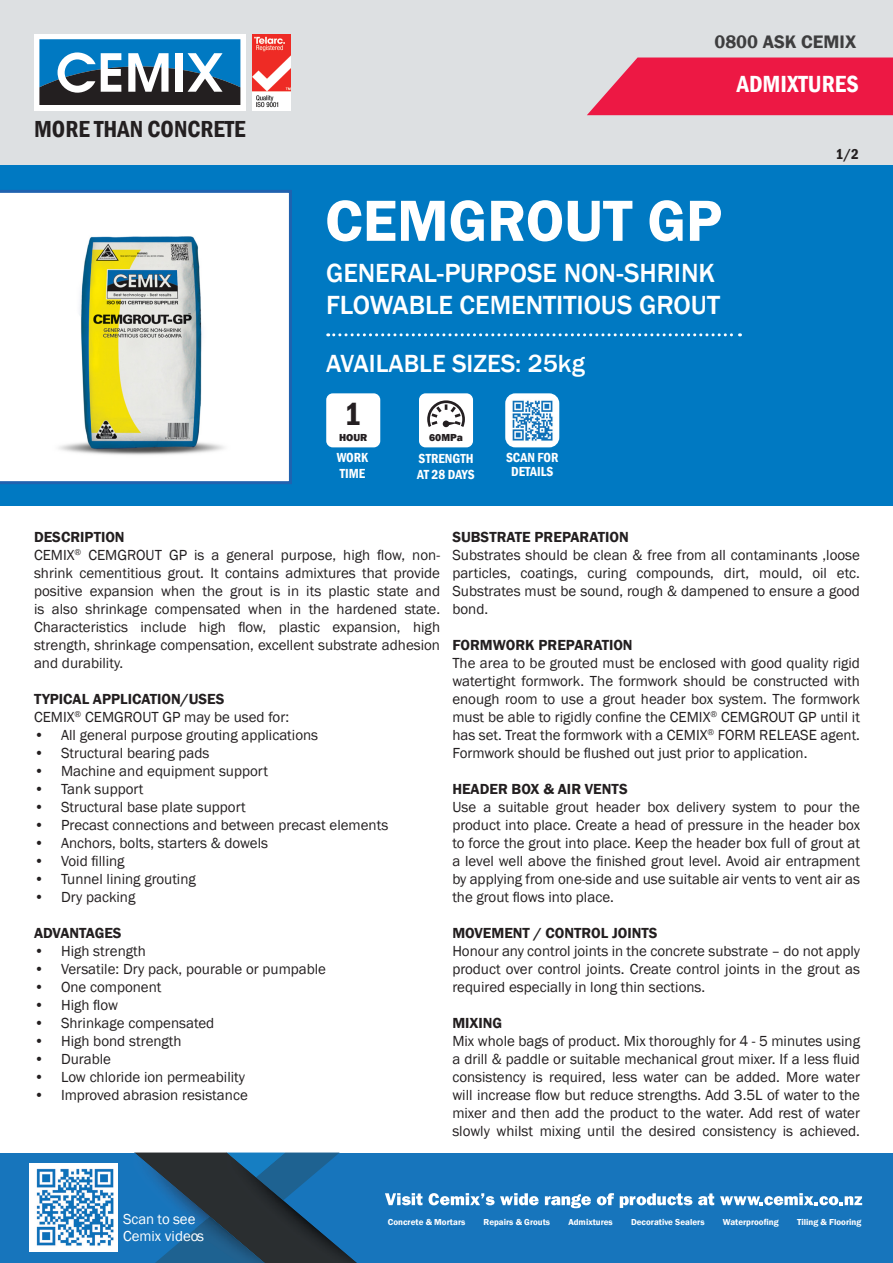
<style>
.page{position:relative;width:893px;height:1263px;background:#fff}
.page>*{position:absolute;margin:0;border:0;box-sizing:border-box;transform-origin:0 0}
.t1{font:600 60px "Franklin Gothic";color:#fff}
.t2{font:600 condensed 33.15px "Franklin Gothic";color:#241f21}
.t3{font:500 27px/32.4px "Franklin Gothic";letter-spacing:-.005em;color:#fff}
.t4{font:500 25.5px "Franklin Gothic";color:#fff}
.t5{font:600 condensed 24px "Franklin Gothic";color:#fff}
.t6{font:600 condensed 23.85px "Franklin Gothic";color:#231f20}
.t7{font:600 18.6px "Franklin Gothic";color:#3e3e3f}
.Body{font:15px/18px "Franklin Gothic";color:#231f20;text-align:justify}
.Body-2{font:600 15px "Franklin Gothic";color:#231f20}
.t8{font:600 condensed 15px "ITC Franklin Gothic";color:#231f20}
.t9{font:14.85px "Franklin Gothic";color:#fff}
.t10{font:600 condensed 13.5px/16.2px "Franklin Gothic";color:#fff}
.t11{font:800 10.5px "Franklin Gothic";color:#241f21}
.t12{font:600 8.85px "Franklin Gothic";color:#fff}
</style>
<div class="page">
<div style="left:0;top:0;width:893px;height:166px;background:#dde0e2"></div>
<div style="left:34px;top:34px;width:212px;height:76px;background:#fff"></div>
<svg style="left:40px;top:39px;width:200px;height:66px"></svg>
<img style="left:253px;top:34px;width:37px;height:76px">
<div style="left:0;top:166px;width:893px;height:340px;background:#0079c2"></div>
<svg style="left:0;top:190px;width:292px;height:294px;background:#cad9ec"></svg>
<img style="left:7px;top:193px;width:267px;height:281px">
<svg style="left:328px;top:333px;width:412px;height:3px"></svg>
<div style="left:507px;top:395px;width:51px;height:51px;background:#fff;border-radius:9px"></div>
<div style="left:505px;top:393px;width:54px;height:54px;border:3px solid #fff;border-radius:9px"></div>
<img style="left:512px;top:400px;width:41px;height:41px">
<svg style="left:587px;top:58px;width:306px;height:57px;background:#eb2851"></svg>
<div style="left:0;top:1152px;width:893px;height:111px;background:#1775bc"></div>
<img style="left:133px;top:1152px;width:93px;height:109px">
<img style="left:197px;top:1206px;width:29px;height:10px">
<img style="left:195px;top:1216px;width:31px;height:47px">
<img style="left:226px;top:1152px;width:151px;height:111px">
<div style="left:29px;top:1163px;width:89px;height:88px;background:#fff"></div>
<img style="left:36px;top:1168px;width:78px;height:78px">
<svg style="left:385px;top:1193px;width:37px;height:12px"></svg>
<svg style="left:429px;top:1193px;width:110px;height:12px"></svg>
<svg style="left:545px;top:1194px;width:46px;height:14px"></svg>
<svg style="left:597px;top:1193px;width:17px;height:12px"></svg>
<svg style="left:620px;top:1193px;width:72px;height:15px"></svg>
<svg style="left:698px;top:1193px;width:16px;height:12px"></svg>
<svg style="left:720px;top:1193px;width:142px;height:12px"></svg>
<div style="left:328px;top:395px;width:51px;height:51px;background:#fff;border-radius:5px"></div>
<div style="left:326px;top:393px;width:54px;height:54px;border:3px solid #fff;border-radius:5px"></div>
<div style="left:420px;top:395px;width:51px;height:51px;background:#fff;border-radius:5px"></div>
<div style="left:419px;top:393px;width:54px;height:54px;border:3px solid #fff;border-radius:5px"></div>
<svg style="left:427px;top:400px;width:38px;height:27px"></svg>
<h3 class="t6" style="left:34px;top:113px;width:213px">MORE THAN CONCRETE</h3>
<p class="t7" style="left:714px;top:30px;width:143px">0800 ASK CEMIX</p>
<h3 class="t5" style="left:737px;top:68px;width:123px">ADMIXTURES</h3>
<h1 class="t1" style="left:325px;top:184px;width:398px">CEMGROUT GP</h1>
<h3 class="t3" style="left:326px;top:257px;width:395px">GENERAL-PURPOSE NON-SHRINK<br>FLOWABLE CEMENTITIOUS GROUT</h3>
<h3 class="t4" style="left:326px;top:348px;width:260px">AVAILABLE SIZES: 25kg</h3>
<h2 class="t2" style="left:344px;top:392px;width:18px">1</h2>
<p class="t11" style="left:339px;top:431px;width:30px">HOUR</p>
<p class="t10" style="left:337px;top:449px;width:33px">WORK<br>TIME</p>
<p class="t11" style="left:429px;top:431px;width:35px">60MPa</p>
<p class="t10" style="left:417px;top:450px;width:59px">STRENGTH<br>AT 28 DAYS</p>
<p class="t10" style="left:506px;top:451px;width:54px;line-height:13.5px;text-align:center">SCAN FOR<br>DETAILS</p>
<p class="t8" style="left:836px;top:145px;width:25px">1/2</p>
<p class="Body-2" style="left:34px;top:528px;width:92px">DESCRIPTION</p>
<p class="Body" style="left:34px;top:546px;width:408px">CEMIX<sup>®</sup> CEMGROUT GP is a general purpose, high flow, non&shy;shrink cementitious grout. It contains admixtures that provide positive expansion when the grout is in its plastic state and is also shrinkage compensated when in the hardened state.<br>Characteristics include high flow, plastic expansion, high strength, shrinkage compensation, excellent substrate adhesion and durability.</p>
<p class="Body-2" style="left:34px;top:690px;width:192px">TYPICAL APPLICATION/USES</p>
<p class="Body" style="left:34px;top:708px;width:257px">CEMIX<sup>®</sup> CEMGROUT GP may be used for:</p>
<p class="Body" style="left:34px;top:726px;width:286px">• All general purpose grouting applications</p>
<p class="Body" style="left:34px;top:744px;width:177px">• Structural bearing pads</p>
<p class="Body" style="left:34px;top:762px;width:235px">• Machine and equipment support</p>
<p class="Body" style="left:34px;top:780px;width:111px">• Tank support</p>
<p class="Body" style="left:34px;top:798px;width:213px">• Structural base plate support</p>
<p class="Body" style="left:34px;top:816px;width:356px">• Precast connections and between precast elements</p>
<p class="Body" style="left:34px;top:834px;width:236px">• Anchors, bolts, starters &amp; dowels</p>
<p class="Body" style="left:34px;top:852px;width:92px">• Void filling</p>
<p class="Body" style="left:34px;top:870px;width:163px">• Tunnel lining grouting</p>
<p class="Body" style="left:34px;top:888px;width:103px">• Dry packing</p>
<p class="Body-2" style="left:34px;top:924px;width:89px">ADVANTAGES</p>
<p class="Body" style="left:34px;top:942px;width:113px">• High strength</p>
<p class="Body" style="left:34px;top:960px;width:293px">• Versatile: Dry pack, pourable or pumpable</p>
<p class="Body" style="left:34px;top:978px;width:129px">• One component</p>
<p class="Body" style="left:34px;top:996px;width:86px">• High flow</p>
<p class="Body" style="left:34px;top:1014px;width:182px">• Shrinkage compensated</p>
<p class="Body" style="left:34px;top:1032px;width:149px">• High bond strength</p>
<p class="Body" style="left:34px;top:1050px;width:79px">• Durable</p>
<p class="Body" style="left:34px;top:1068px;width:213px">• Low chloride ion permeability</p>
<p class="Body" style="left:34px;top:1086px;width:215px">• Improved abrasion resistance</p>
<p class="Body-2" style="left:452px;top:528px;width:178px">SUBSTRATE PREPARATION</p>
<p class="Body" style="left:452px;top:546px;width:409px">Substrates should be clean &amp; free from all contaminants ,loose particles, coatings, curing compounds, dirt, mould, oil etc.<br>Substrates must be sound, rough &amp; dampened to ensure a good bond.</p>
<p class="Body-2" style="left:452px;top:636px;width:182px">FORMWORK PREPARATION</p>
<p class="Body" style="left:452px;top:654px;width:409px">The area to be grouted must be enclosed with good quality rigid watertight formwork. The formwork should be constructed with enough room to use a grout header box system. The formwork must be able to rigidly confine the CEMIX<sup>®</sup> CEMGROUT GP until it has set. Treat the formwork with a CEMIX<sup>®</sup> FORM RELEASE agent.<br>Formwork should be flushed out just prior to application.</p>
<p class="Body-2" style="left:452px;top:780px;width:177px">HEADER BOX &amp; AIR VENTS</p>
<p class="Body" style="left:452px;top:798px;width:409px">Use a suitable grout header box delivery system to pour the product into place. Create a head of pressure in the header box to force the grout into place. Keep the header box full of grout at a level well above the finished grout level. Avoid air entrapment by applying from one-side and use suitable air vents to vent air as the grout flows into place.</p>
<p class="Body-2" style="left:452px;top:924px;width:207px">MOVEMENT / CONTROL JOINTS</p>
<p class="Body" style="left:452px;top:942px;width:409px">Honour any control joints in the concrete substrate – do not apply product over control joints. Create control joints in the grout as required especially in long thin sections.</p>
<p class="Body-2" style="left:452px;top:1014px;width:51px">MIXING</p>
<p class="Body" style="left:452px;top:1032px;width:409px">Mix whole bags of product. Mix thoroughly for 4 - 5 minutes using a drill &amp; paddle or suitable mechanical grout mixer. If a less fluid consistency is required, less water can be added. More water will increase flow but reduce strengths. Add 3.5L of water to the mixer and then add the product to the water. Add rest of water slowly whilst mixing until the desired consistency is achieved.</p>
<p class="t9" style="left:123px;top:1209px;width:74px">Scan to see</p>
<p class="t12" style="left:388px;top:1217px;width:79px">Concrete &amp; Mortars</p>
<p class="t12" style="left:484px;top:1217px;width:68px">Repairs &amp; Grouts</p>
<p class="t12" style="left:568px;top:1217px;width:46px">Admixtures</p>
<p class="t12" style="left:631px;top:1217px;width:75px">Decorative Sealers</p>
<p class="t12" style="left:723px;top:1217px;width:57px">Waterproofing</p>
<p class="t12" style="left:797px;top:1217px;width:66px">Tiling &amp; Flooring</p>
<p class="t9" style="left:123px;top:1227px;width:83px">Cemix videos</p>
</div>
